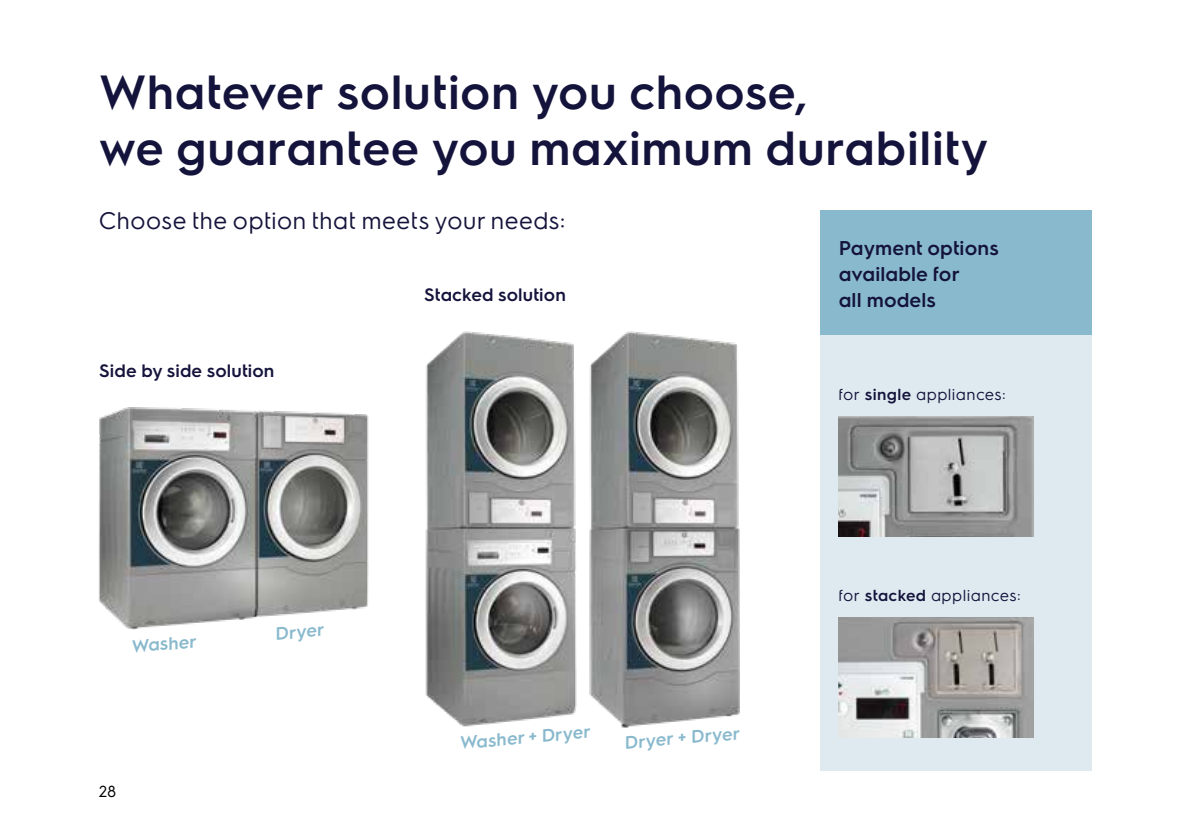
<style>
.page{position:relative;width:1191px;height:840px;background:#fff}
.page>*{position:absolute;margin:0;border:0;box-sizing:border-box;transform-origin:0 0}
.t1{font:600 48px/56px "Electrolux Sans";letter-spacing:.01em;color:#14133b}
.t2{font:24px "Electrolux Sans";letter-spacing:.01em;color:#14133b}
.t3{font:600 20px/26px "Electrolux Sans";letter-spacing:.005em;color:#14133b}
.t4{font:600 18px "Electrolux Sans";color:#89b9cd}
.t5{font:600 18px "Electrolux Sans";letter-spacing:.005em;color:#14133b}
.t6{font:16px "Electrolux Sans";letter-spacing:.025em;color:#14133b}
.t7{font:16px "Electrolux Sans";color:#000}
.s1{font-weight:600}
</style>
<div class="page">
<div style="left:820px;top:210px;width:271px;height:125px;background:#89b9cd"></div>
<div style="left:820px;top:335px;width:271px;height:435px;background:#deeaf0"></div>
<img style="left:99px;top:407px;width:270px;height:223px">
<img style="left:589px;top:331px;width:151px;height:397px">
<img style="left:425px;top:331px;width:152px;height:396px">
<img style="left:838px;top:416px;width:195px;height:120px">
<img style="left:838px;top:617px;width:195px;height:120px">
<p class="t1" style="left:99px;top:61px;width:890px">Whatever solution you choose,<br>we guarantee you maximum durability</p>
<p class="t2" style="left:99px;top:204px;width:468px">Choose the option that meets your needs:</p>
<p class="t5" style="left:99px;top:358px;width:177px">Side by side solution</p>
<p class="t4" style="left:130px;top:633px;width:67px;rotate:-5deg">Washer</p>
<p class="t7" style="left:99px;top:779px;width:19px">28</p>
<p class="t4" style="left:274px;top:620px;width:51px;rotate:-5deg">Dryer</p>
<p class="t5" style="left:424px;top:282px;width:143px">Stacked solution</p>
<p class="t4" style="left:458px;top:729px;width:133px;rotate:-5deg">Washer + Dryer</p>
<p class="t4" style="left:623px;top:729px;width:117px;rotate:-5deg">Dryer + Dryer</p>
<p class="t3" style="left:838px;top:233px;width:161px">Payment options available for<br>all models</p>
<p class="t6" style="left:838px;top:382px;width:169px">for <span class="s1">single</span> appliances:</p>
<p class="t6" style="left:838px;top:583px;width:184px">for <span class="s1">stacked</span> appliances:</p>
</div>
